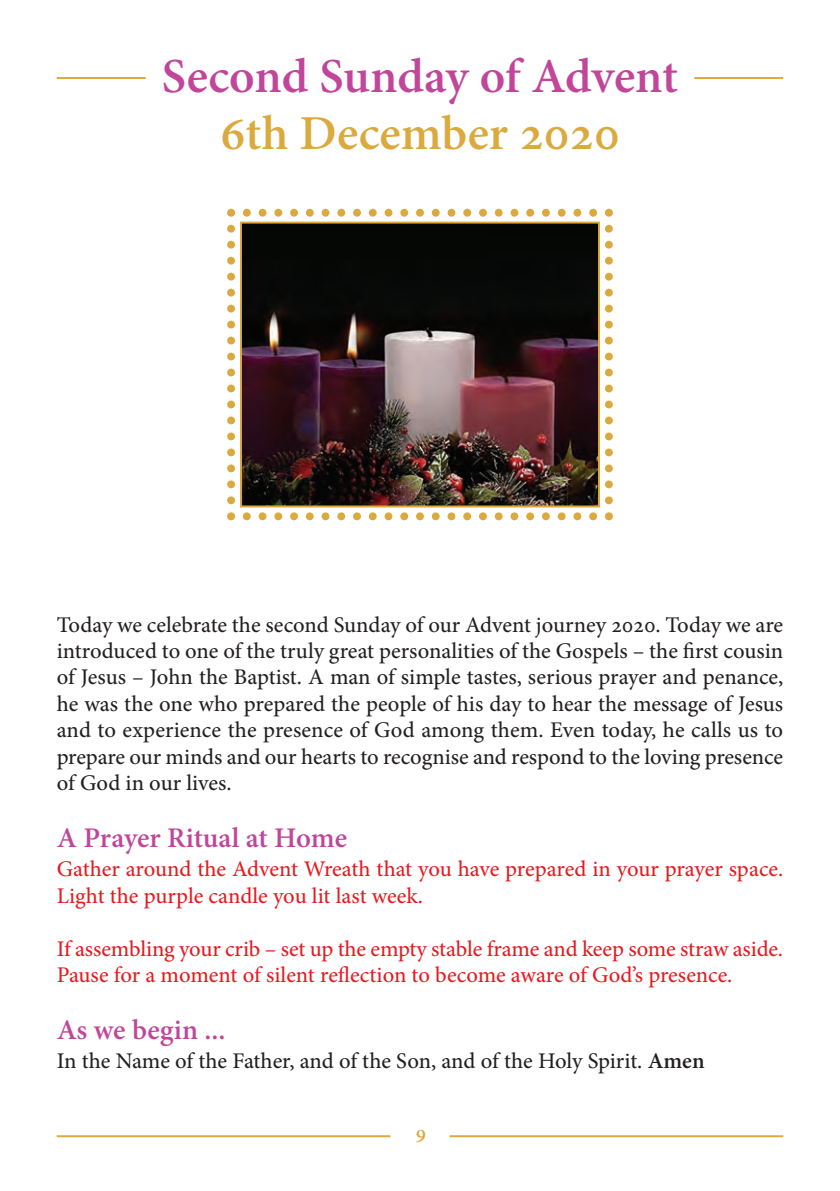
<style>
.page{position:relative;width:840px;height:1191px;background:#fff}
.page>*{position:absolute;margin:0;border:0;box-sizing:border-box;transform-origin:0 0}
.t1{font:700 48px "Adobe Hebrew";letter-spacing:-.005em;color:#c1469a}
.t2{font:700 48px "Adobe Hebrew";color:#dbaa3f}
.t3{font:700 28px "Adobe Hebrew";letter-spacing:-.005em;color:#c1469a}
.t4{font:22px/26.4px "Adobe Hebrew";letter-spacing:-.005em;color:#231f20;text-align:justify}
.t5{font:22px/26.4px "Adobe Hebrew";color:#e51b21}
.t6{font:700 20px "Adobe Hebrew";color:#dbaa3f}
.s1{font-weight:700}
</style>
<div class="page">
<hr style="left:57px;top:1135px;width:333px;height:2px;background:#dbaa3f">
<hr style="left:449px;top:1135px;width:333px;height:2px;background:#dbaa3f">
<hr style="left:57px;top:77px;width:89px;height:2px;background:#dbaa3f">
<hr style="left:694px;top:77px;width:88px;height:2px;background:#dbaa3f">
<svg style="left:227px;top:209px;width:385px;height:311px"></svg>
<img style="left:243px;top:224px;width:353px;height:280px">
<div style="left:240px;top:221px;width:359px;height:286px;border:2px solid #dbaa3f"></div>
<h1 class="t1" style="left:162px;top:58px;width:517px">Second Sunday of Advent</h1>
<h1 class="t2" style="left:220px;top:115px;width:400px">6th December 2020</h1>
<p class="t4" style="left:57px;top:613px;width:727px">today we celebrate the second sunday of our advent journey 2020. today we are introduced to one of the truly great personalities of the Gospels – the first cousin of Jesus – John the Baptist. a man of simple tastes, serious prayer and penance, he was the one who prepared the people of his day to hear the message of Jesus and to experience the presence of God among them. Even today, he calls us to prepare our minds and our hearts to recognise and respond to the loving presence of God in our lives.</p>
<p class="t3" style="left:57px;top:827px;width:292px">A Prayer Ritual at Home</p>
<p class="t5" style="left:57px;top:858px;width:727px">Gather around the advent Wreath that you have prepared in your prayer space.<br>Light the purple candle you lit last week.</p>
<p class="t5" style="left:57px;top:937px;width:727px">If assembling your crib – set up the empty stable frame and keep some straw aside.<br>Pause for a moment of silent reflection to become aware of God’s presence.</p>
<p class="t3" style="left:57px;top:1019px;width:170px">As we begin ...</p>
<p class="t4" style="left:57px;top:1050px;width:649px">In the name of the father, and of the son, and of the Holy spirit. <span class="s1">Amen</span></p>
<p class="t6" style="left:415px;top:1125px;width:12px">9</p>
</div>
